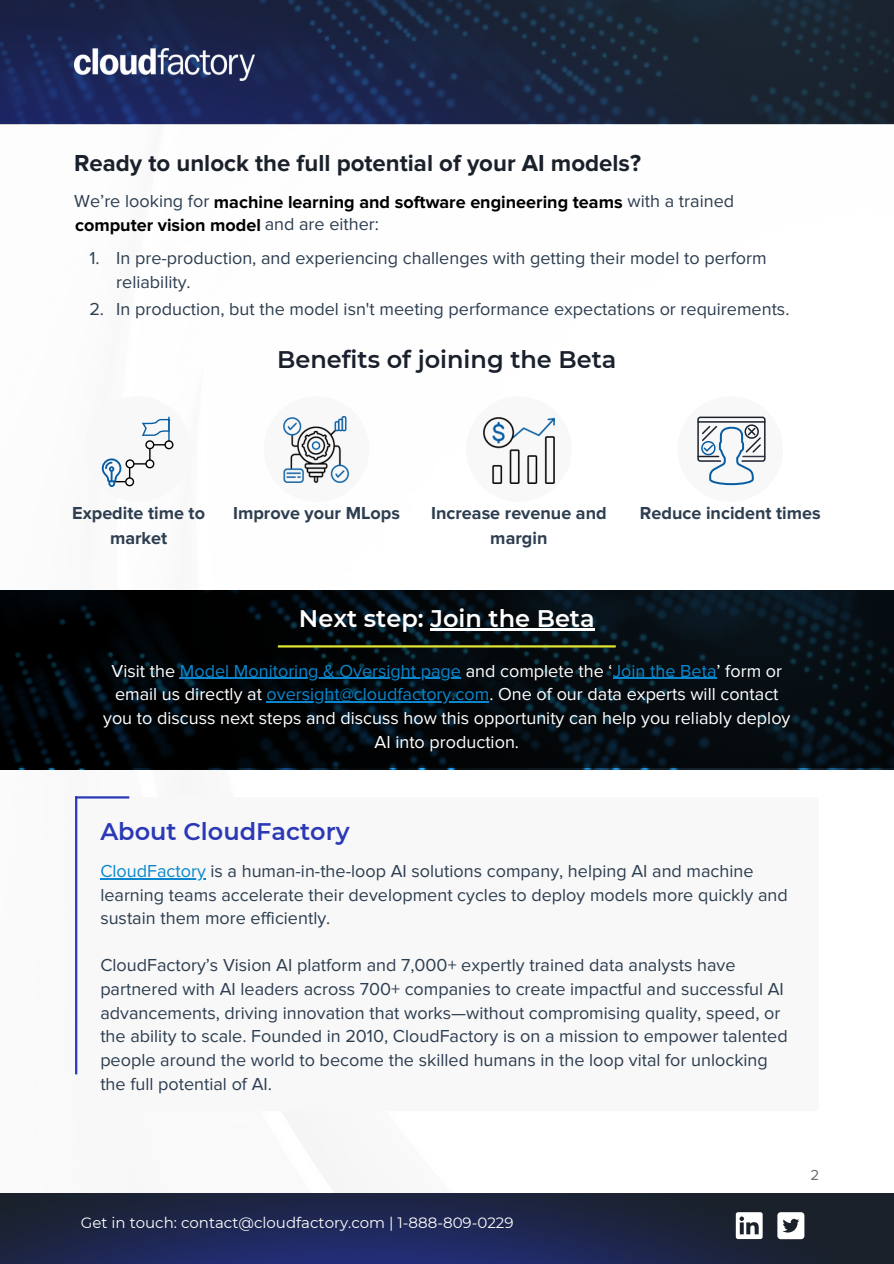
<style>
.page{position:relative;width:894px;height:1264px;background:#fff}
.page>*{position:absolute;margin:0;border:0;box-sizing:border-box;transform-origin:0 0}
.t1{font:700 24px "Proxima Nova";color:#1a212b}
.t2{font:600 24px "Montserrat";color:#1a212d}
.t3{font:600 24px "Montserrat";color:#fff}
.t4{font:600 24px "Montserrat";color:#2b39b6}
.t5{font:18px/23.7px "Proxima Nova";color:#2d3e50}
.t6{font:18px/23.7px "Proxima Nova";color:#fff;text-align:center}
.t7{font:700 18px/23px "Proxima Nova";color:#000}
.t8{font:700 18px/24.8px "Proxima Nova";color:#2d3e50;text-align:center}
.t9{font:15px "Montserrat";color:#fff}
.t10{font:15px "Proxima Nova";color:#6d6d77}
.s1{font-weight:400;color:#2d3e50}
.s2{color:#0a87ce}
</style>
<div class="page">
<div style="left:74px;top:797px;width:744px;height:313px;background:#f8f8f8"></div>
<img style="left:0;top:1193px;width:893px;height:70px">
<svg style="left:735px;top:1212px;width:27px;height:26px"></svg>
<svg style="left:777px;top:1212px;width:27px;height:27px"></svg>
<img style="left:0;top:0;width:893px;height:124px">
<img style="left:74px;top:48px;width:180px;height:33px">
<hr style="left:75px;top:796px;width:2px;height:278px;background:#2b39b6">
<hr style="left:75px;top:796px;width:54px;height:2px;background:#2b39b6">
<div style="left:85px;top:396px;width:106px;height:106px;background:#f8f8f8;border-radius:50%"></div>
<div style="left:264px;top:396px;width:105px;height:106px;background:#f8f8f8;border-radius:50%"></div>
<div style="left:466px;top:396px;width:105px;height:106px;background:#f8f8f8;border-radius:50%"></div>
<div style="left:677px;top:396px;width:106px;height:106px;background:#f8f8f8;border-radius:50%"></div>
<hr style="left:168px;top:417px;width:2px;height:24px;background:#065da3">
<svg style="left:102px;top:418px;width:72px;height:69px"></svg>
<img style="left:483px;top:417px;width:71px;height:66px">
<img style="left:283px;top:416px;width:66px;height:66px">
<svg style="left:0;top:590px;width:893px;height:178px;fill:#04090d"></svg>
<div style="left:697px;top:416px;width:68px;height:46px;border:1px solid #1a212b;border-radius:2px"></div>
<svg style="left:698px;top:416px;width:66px;height:70px"></svg>
<hr style="left:100px;top:878px;width:106px;height:1px;background:#0a87ce">
<hr style="left:278px;top:645px;width:337px;height:2px;background:#e1e433">
<hr style="left:180px;top:678px;width:281px;height:1px;background:#0a87ce">
<hr style="left:612px;top:678px;width:104px;height:1px;background:#0a87ce">
<hr style="left:266px;top:701px;width:223px;height:1px;background:#0a87ce">
<hr style="left:430px;top:629px;width:164px;height:2px;background:#fff">
<h1 class="t1" style="left:74px;top:149px;width:568px">Ready to unlock the full potential of your AI models?</h1>
<p class="t7" style="left:74px;top:191px;width:661px"><span class="s1">We’re looking for</span> machine learning and software engineering teams <span class="s1">with a trained </span>computer vision model <span class="s1">and are either:</span></p>
<p class="t5" style="left:116px;top:246px;width:651px">In pre-production, and experiencing challenges with getting their model to perform reliability.</p>
<p class="t5" style="left:116px;top:297px;width:674px">In production, but the model isn't meeting performance expectations or requirements.</p>
<p class="t5" style="left:89px;top:246px;width:12px">1.</p>
<p class="t5" style="left:89px;top:297px;width:16px">2.</p>
<h1 class="t2" style="left:277px;top:345px;width:341px">Benefits of joining the Beta</h1>
<p class="t8" style="left:72px;top:501px;width:134px">Expedite time to</p>
<p class="t8" style="left:233px;top:501px;width:168px">Improve your MLops</p>
<p class="t8" style="left:110px;top:526px;width:59px">market</p>
<p class="t8" style="left:431px;top:501px;width:177px">Increase revenue and margin</p>
<p class="t8" style="left:639px;top:501px;width:182px">Reduce incident times</p>
<h1 class="t3" style="left:299px;top:603px;width:297px">Next step: Join the Beta</h1>
<p class="t6" style="left:103px;top:659px;width:688px">Visit the <span class="s2">Model Monitoring &amp; Oversight page</span> and complete the ‘<span class="s2">Join the Beta</span>’ form or email us directly at <span class="s2">oversight@cloudfactory.com</span>. One of our data experts will contact you to discuss next steps and discuss how this opportunity can help you reliably deploy AI into production.</p>
<h1 class="t4" style="left:100px;top:817px;width:251px">About CloudFactory</h1>
<p class="t5" style="left:100px;top:859px;width:688px"><span class="s2">CloudFactory</span> is a human-in-the-loop AI solutions company, helping AI and machine learning teams accelerate their development cycles to deploy models more quickly and sustain them more efficiently.</p>
<p class="t5" style="left:100px;top:953px;width:688px">CloudFactory’s Vision AI platform and 7,000+ expertly trained data analysts have partnered with AI leaders across 700+ companies to create impactful and successful AI advancements, driving innovation that works—without compromising quality, speed, or the ability to scale. Founded in 2010, CloudFactory is on a mission to empower talented people around the world to become the skilled humans in the loop vital for unlocking the full potential of AI.</p>
<p class="t9" style="left:81px;top:1213px;width:434px">Get in touch: contact@cloudfactory.com | 1-888-809-0229</p>
<p class="t10" style="left:810px;top:1166px;width:10px">2</p>
</div>
